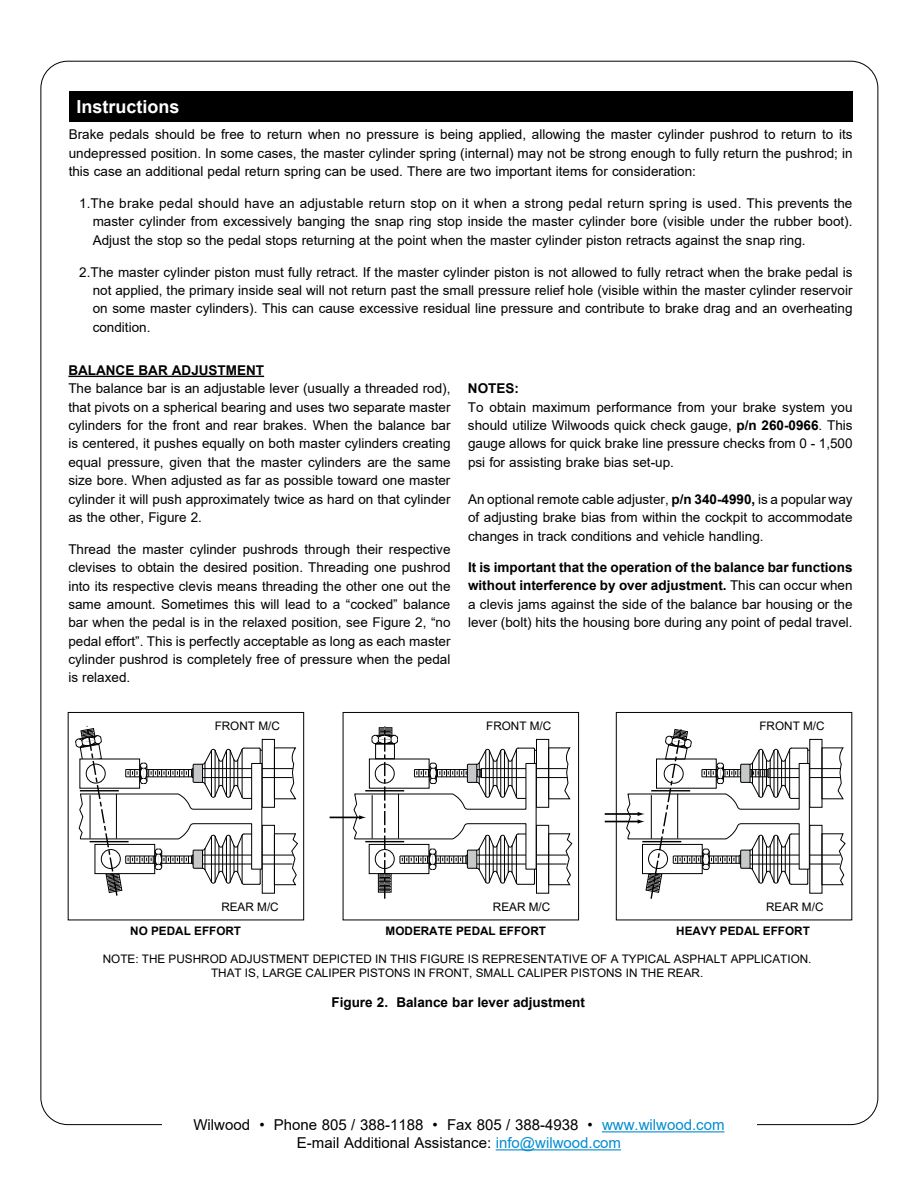
<style>
.page{position:relative;width:918px;height:1188px;background:#fff}
.page>*{position:absolute;margin:0;border:0;box-sizing:border-box;transform-origin:0 0}
.t1{font:700 18px "Arial";color:#fff}
.t2{font:15px/18px "Arial";color:#000;text-align:center}
.t3{font:13.5px/18.3px "Arial";color:#000;text-align:justify}
.t4{font:700 13.5px "Arial";color:#000}
.t5{font:11.7px/14.1px "Arial";color:#000;text-align:center}
.t6{font:700 11.7px "Arial";color:#000}
.s1{font-weight:700}
.s2{color:#008cd1}
</style>
<div class="page">
<hr style="left:602px;top:1131px;width:123px;height:1px;background:#008cd1">
<hr style="left:496px;top:1149px;width:125px;height:1px;background:#008cd1">
<hr style="left:68px;top:376px;width:196px;height:1px;background:#000">
<div style="left:69px;top:91px;width:784px;height:31px;background:#000"></div>
<div style="left:68px;top:712px;width:236px;height:208px;border:1px solid #000"></div>
<div style="left:343px;top:712px;width:236px;height:208px;border:1px solid #000"></div>
<div style="left:616px;top:712px;width:236px;height:208px;border:1px solid #000"></div>
<svg style="left:75px;top:725px;width:223px;height:171px"></svg>
<hr style="left:330px;top:817px;width:31px;height:1px;background:#000">
<svg style="left:353px;top:726px;width:220px;height:173px"></svg>
<hr style="left:605px;top:813px;width:34px;height:2px;background:#000">
<hr style="left:605px;top:821px;width:34px;height:1px;background:#000">
<svg style="left:626px;top:729px;width:220px;height:170px"></svg>
<h1 class="t1" style="left:76px;top:94px;width:105px">Instructions</h1>
<p class="t3" style="left:69px;top:125px;width:785px">Brake pedals should be free to return when no pressure is being applied, allowing the master cylinder pushrod to return to its undepressed position. In some cases, the master cylinder spring (internal) may not be strong enough to fully return the pushrod; in this case an additional pedal return spring can be used. There are two important items for consideration:</p>
<p class="t3" style="left:93px;top:194px;width:761px;text-indent:-14px">1.The brake pedal should have an adjustable return stop on it when a strong pedal return spring is used. This prevents the master cylinder from excessively banging the snap ring stop inside the master cylinder bore (visible under the rubber boot).<br>Adjust the stop so the pedal stops returning at the point when the master cylinder piston retracts against the snap ring.</p>
<p class="t3" style="left:93px;top:263px;width:761px;text-indent:-14px">2.The master cylinder piston must fully retract. If the master cylinder piston is not allowed to fully retract when the brake pedal is not applied, the primary inside seal will not return past the small pressure relief hole (visible within the master cylinder reservoir on some master cylinders). This can cause excessive residual line pressure and contribute to brake drag and an overheating condition.</p>
<p class="t4" style="left:68px;top:361px;width:197px">BALANCE BAR ADJUSTMENT</p>
<p class="t3" style="left:68px;top:379px;width:384px">The balance bar is an adjustable lever (usually a threaded rod), that pivots on a spherical bearing and uses two separate master cylinders for the front and rear brakes. When the balance bar is centered, it pushes equally on both master cylinders creating equal pressure, given that the master cylinders are the same size bore. When adjusted as far as possible toward one master cylinder it will push approximately twice as hard on that cylinder as the other, Figure 2.</p>
<p class="t3" style="left:68px;top:540px;width:384px">Thread the master cylinder pushrods through their respective clevises to obtain the desired position. Threading one pushrod into its respective clevis means threading the other one out the same amount. Sometimes this will lead to a “cocked” balance bar when the pedal is in the relaxed position, see Figure 2, “no pedal effort”. This is perfectly acceptable as long as each master cylinder pushrod is completely free of pressure when the pedal is relaxed.</p>
<p class="t4" style="left:468px;top:379px;width:53px">NOTES:</p>
<p class="t3" style="left:468px;top:398px;width:386px">To obtain maximum performance from your brake system you should utilize Wilwoods quick check gauge, <span class="s1">p/n 260-0966</span>. This gauge allows for quick brake line pressure checks from 0 - 1,500 psi for assisting brake bias set-up.</p>
<p class="t3" style="left:468px;top:490px;width:386px">An optional remote cable adjuster, <span class="s1">p/n 340-4990,</span> is a popular way of adjusting brake bias from within the cockpit to accommodate changes in track conditions and vehicle handling.</p>
<p class="t3" style="left:468px;top:558px;width:386px"><span class="s1">It is important that the operation of the balance bar functions without interference by over adjustment.</span> This can occur when a clevis jams against the side of the balance bar housing or the lever (bolt) hits the housing bore during any point of pedal travel.</p>
<p class="t5" style="left:215px;top:718px;width:67px">FRONT M/C</p>
<p class="t5" style="left:221px;top:900px;width:59px">REAR M/C</p>
<p class="t5" style="left:486px;top:718px;width:67px">FRONT M/C</p>
<p class="t5" style="left:493px;top:900px;width:59px">REAR M/C</p>
<p class="t5" style="left:759px;top:718px;width:67px">FRONT M/C</p>
<p class="t5" style="left:766px;top:900px;width:59px">REAR M/C</p>
<p class="t6" style="left:130px;top:923px;width:112px">NO PEDAL EFFORT</p>
<p class="t5" style="left:103px;top:952px;width:710px">NOTE: THE PUSHROD ADJUSTMENT DEPICTED IN THIS FIGURE IS REPRESENTATIVE OF A TYPICAL ASPHALT APPLICATION.<br>THAT IS, LARGE CALIPER PISTONS IN FRONT, SMALL CALIPER PISTONS IN THE REAR.</p>
<p class="t6" style="left:386px;top:923px;width:162px">MODERATE PEDAL EFFORT</p>
<p class="t6" style="left:676px;top:923px;width:135px">HEAVY PEDAL EFFORT</p>
<p class="t4" style="left:331px;top:993px;width:255px">Figure 2. Balance bar lever adjustment</p>
<p class="t2" style="left:193px;top:1116px;width:533px">Wilwood • Phone 805 / 388-1188 • Fax 805 / 388-4938 • <span class="s2">www.wilwood.com<br></span>E-mail Additional Assistance: <span class="s2">info@wilwood.com</span></p>
</div>
